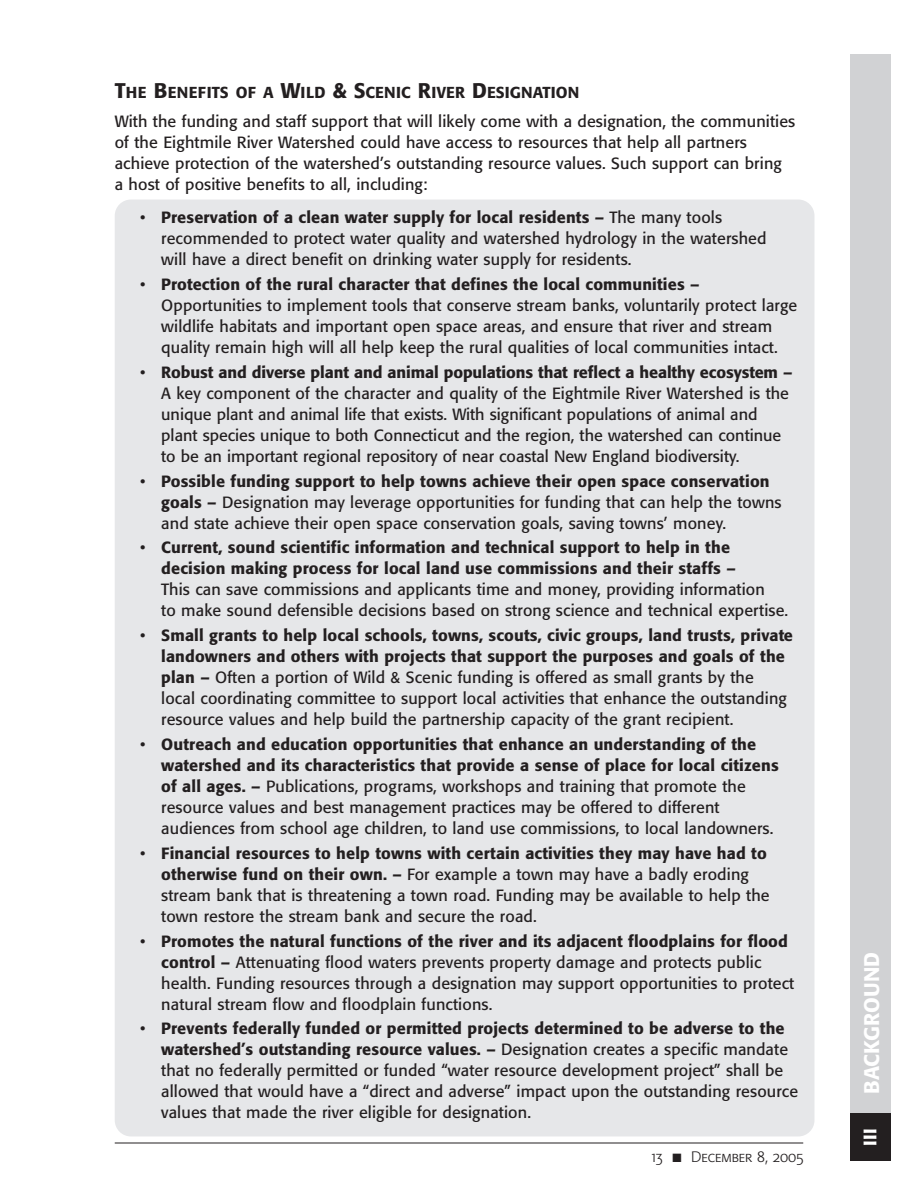
<style>
.page{position:relative;width:918px;height:1188px;background:#fff}
.page>*{position:absolute;margin:0;border:0;box-sizing:border-box;transform-origin:0 0}
.t1{font:500 21px "Formata";color:#fff}
.t2{font:500 18px "Formata";color:#fff}
.t3{font:16.2px/21px "Formata";letter-spacing:.01em;color:#231f20}
.t4{font:500 16.2px/21px "Formata";letter-spacing:.01em;color:#231f20}
.t5{font:500 15.75px "Formata";letter-spacing:.01em;color:#231f20}
.t6{font:15px "Formata Light SC";color:#231f20}
.s1{font-size:21px}
.s2{font-weight:500}
.s3{font-weight:400}
</style>
<div class="page">
<div style="left:115px;top:200px;width:699px;height:936px;background:#e6e7e9;border-radius:16px"></div>
<div style="left:850px;top:54px;width:41px;height:1107px;background:#d1d2d4"></div>
<div style="left:850px;top:1114px;width:41px;height:47px;background:#231f20"></div>
<hr style="left:115px;top:1143px;width:688px;height:1px;background:#231f20">
<p class="t5" style="left:115px;top:85px;width:466px"><span class="s1">T</span>HE <span class="s1">B</span>ENEFITS OF A <span class="s1">W</span>ILD <span class="s1">&amp; S</span>CENIC <span class="s1">R</span>IVER <span class="s1">D</span>ESIGNATION</p>
<p class="t3" style="left:115px;top:113px;width:682px">With the funding and staff support that will likely come with a designation, the communities of the Eightmile River Watershed could have access to resources that help all partners achieve protection of the watershed’s outstanding resource values. Such support can bring<br>a host of positive benefits to all, including:</p>
<p class="t3" style="left:161px;top:208px;width:607px;text-indent:-21px">• <span class="s2">Preservation of a clean water supply for local residents –</span> The many tools recommended to protect water quality and watershed hydrology in the watershed will have a direct benefit on drinking water supply for residents.</p>
<p class="t3" style="left:161px;top:275px;width:638px;text-indent:-21px">• <span class="s2">Protection of the rural character that defines the local communities – </span>Opportunities to implement tools that conserve stream banks, voluntarily protect large wildlife habitats and important open space areas, and ensure that river and stream quality remain high will all help keep the rural qualities of local communities intact.</p>
<p class="t3" style="left:161px;top:363px;width:633px;text-indent:-21px">• <span class="s2">Robust and diverse plant and animal populations that reflect a healthy ecosystem – </span>A key component of the character and quality of the Eightmile River Watershed is the unique plant and animal life that exists. With significant populations of animal and plant species unique to both Connecticut and the region, the watershed can continue to be an important regional repository of near coastal New England biodiversity.</p>
<p class="t3" style="left:161px;top:472px;width:622px;text-indent:-21px">• <span class="s2">Possible funding support to help towns achieve their open space conservation goals –</span> Designation may leverage opportunities for funding that can help the towns and state achieve their open space conservation goals, saving towns’ money.</p>
<p class="t4" style="left:161px;top:539px;width:576px;text-indent:-21px"><span class="s3">•</span> Current, sound scientific information and technical support to help in the decision making process for local land use commissions and their staffs –</p>
<p class="t3" style="left:161px;top:581px;width:629px">This can save commissions and applicants time and money, providing information<br>to make sound defensible decisions based on strong science and technical expertise.</p>
<p class="t3" style="left:161px;top:626px;width:633px;text-indent:-21px">• <span class="s2">Small grants to help local schools, towns, scouts, civic groups, land trusts, private landowners and others with projects that support the purposes and goals of the plan –</span> Often a portion of Wild &amp; Scenic funding is offered as small grants by the<br>local coordinating committee to support local activities that enhance the outstanding resource values and help build the partnership capacity of the grant recipient.</p>
<p class="t3" style="left:161px;top:735px;width:619px;text-indent:-21px">• <span class="s2">Outreach and education opportunities that enhance an understanding of the watershed and its characteristics that provide a sense of place for local citizens of all ages. –</span> Publications, programs, workshops and training that promote the resource values and best management practices may be offered to different audiences from school age children, to land use commissions, to local landowners.</p>
<p class="t3" style="left:161px;top:844px;width:610px;text-indent:-21px">• <span class="s2">Financial resources to help towns with certain activities they may have had to otherwise fund on their own. –</span> For example a town may have a badly eroding stream bank that is threatening a town road. Funding may be available to help the town restore the stream bank and secure the road.</p>
<p class="t3" style="left:161px;top:932px;width:635px;text-indent:-21px">• <span class="s2">Promotes the natural functions of the river and its adjacent floodplains for flood control –</span> Attenuating flood waters prevents property damage and protects public health. Funding resources through a designation may support opportunities to protect natural stream flow and floodplain functions.</p>
<p class="t3" style="left:161px;top:1019px;width:638px;text-indent:-21px">• <span class="s2">Prevents federally funded or permitted projects determined to be adverse to the watershed’s outstanding resource values. –</span> Designation creates a specific mandate that no federally permitted or funded “water resource development project” shall be allowed that would have a “direct and adverse” impact upon the outstanding resource values that made the river eligible for designation.</p>
<p class="t6" style="left:652px;top:1150px;width:153px">13 ■ December 8, 2005</p>
<p class="t1" style="left:863px;top:1094px;width:143px;rotate:-90deg">BACKGROUND</p>
<p class="t2" style="left:862px;top:1146px;width:19px;rotate:-90deg">III</p>
</div>
